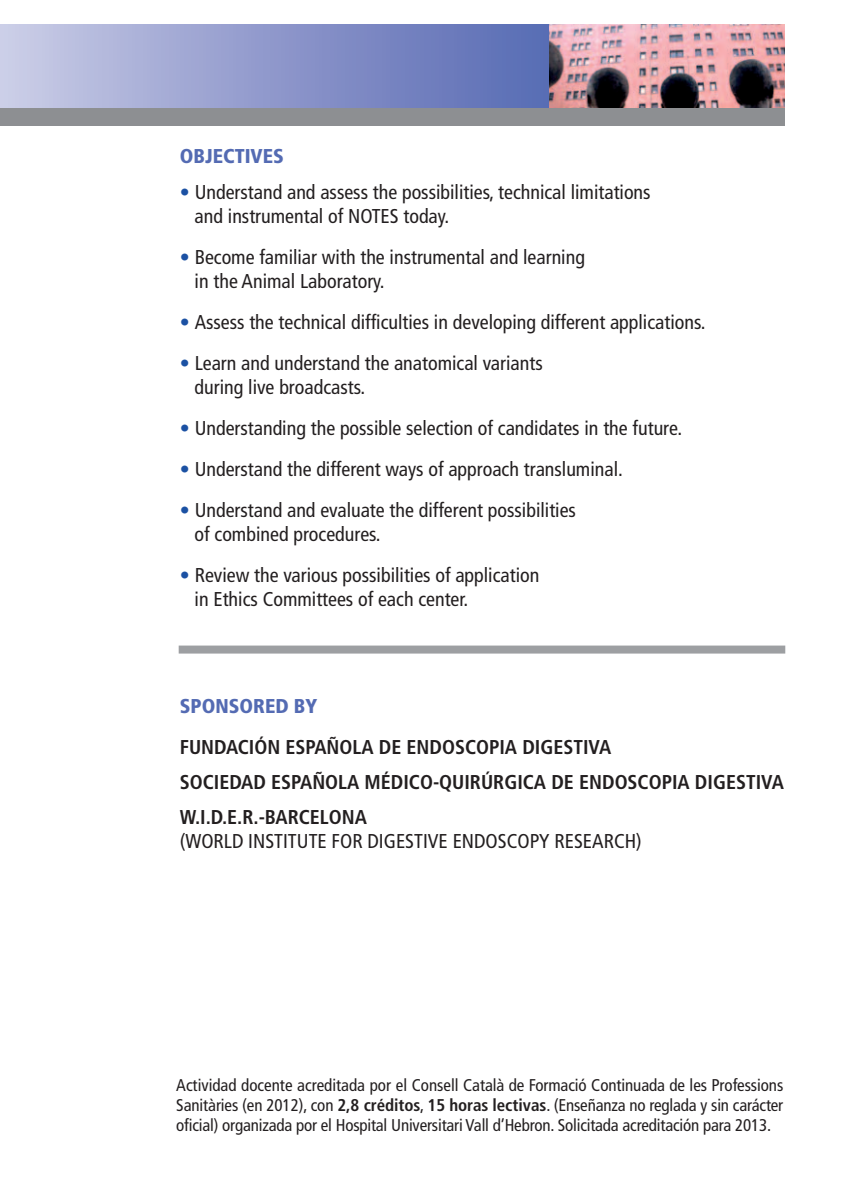
<style>
.page{position:relative;width:842px;height:1191px;background:#fff}
.page>*{position:absolute;margin:0;border:0;box-sizing:border-box;transform-origin:0 0}
.t1{font:condensed 20px/24px "Frutiger";color:#231f20}
.t2{font:700 condensed 20px/35.4px "Frutiger";color:#231f20}
.t3{font:900 condensed 20px "Frutiger";color:#546bb3}
.t4{font:condensed 17px/20px "Frutiger";letter-spacing:-.01em;color:#231f20;text-align:justify}
.s1{color:#1b51a3}
.s2{font-weight:700}
</style>
<div class="page">
<svg style="left:0;top:24px;width:549px;height:85px;background:#8f99cb"></svg>
<img style="left:549px;top:24px;width:235px;height:85px">
<div style="left:179px;top:645px;width:606px;height:8px;background:#9d9fa2"></div>
<div style="left:0;top:109px;width:784px;height:17px;background:#8d8f92"></div>
<p class="t3" style="left:180px;top:148px;width:105px">OBJECTIVES</p>
<p class="t1" style="left:195px;top:181px;width:457px;text-indent:-15px"><span class="s1">•</span> Understand and assess the possibilities, technical limitations and instrumental of NOTES today.</p>
<p class="t1" style="left:195px;top:246px;width:392px;text-indent:-15px"><span class="s1">•</span> Become familiar with the instrumental and learning in the Animal Laboratory.</p>
<p class="t1" style="left:180px;top:311px;width:527px"><span class="s1">•</span> Assess the technical difficulties in developing different applications.</p>
<p class="t1" style="left:195px;top:352px;width:350px;text-indent:-15px"><span class="s1">•</span> Learn and understand the anatomical variants during live broadcasts.</p>
<p class="t1" style="left:180px;top:417px;width:504px"><span class="s1">•</span> Understanding the possible selection of candidates in the future.</p>
<p class="t1" style="left:180px;top:458px;width:445px"><span class="s1">•</span> Understand the different ways of approach transluminal.</p>
<p class="t1" style="left:195px;top:499px;width:383px;text-indent:-15px"><span class="s1">•</span> Understand and evaluate the different possibilities of combined procedures.</p>
<p class="t1" style="left:195px;top:564px;width:346px;text-indent:-15px"><span class="s1">•</span> Review the various possibilities of application in Ethics Committees of each center.</p>
<p class="t3" style="left:180px;top:697px;width:139px">SPONSORED BY</p>
<p class="t2" style="left:180px;top:730px;width:605px">FUNDACIÓN ESPAÑOLA DE ENDOSCOPIA DIGESTIVA<br>SOCIEDAD ESPAÑOLA MÉDICO-QUIRÚRGICA DE ENDOSCOPIA DIGESTIVA<br>W.I.D.E.R.-BARCELONA</p>
<p class="t1" style="left:180px;top:831px;width:463px">(WORLD INSTITUTE FOR DIGESTIVE ENDOSCOPY RESEARCH)</p>
<p class="t4" style="left:176px;top:1076px;width:608px">Actividad docente acreditada por el Consell Català de Formació Continuada de les Professions Sanitàries (en 2012), con <span class="s2">2,8 créditos</span>, <span class="s2">15 horas lectivas</span>. (Enseñanza no reglada y sin carácter oficial) organizada por el Hospital Universitari Vall d’Hebron. Solicitada acreditación para 2013.</p>
</div>
